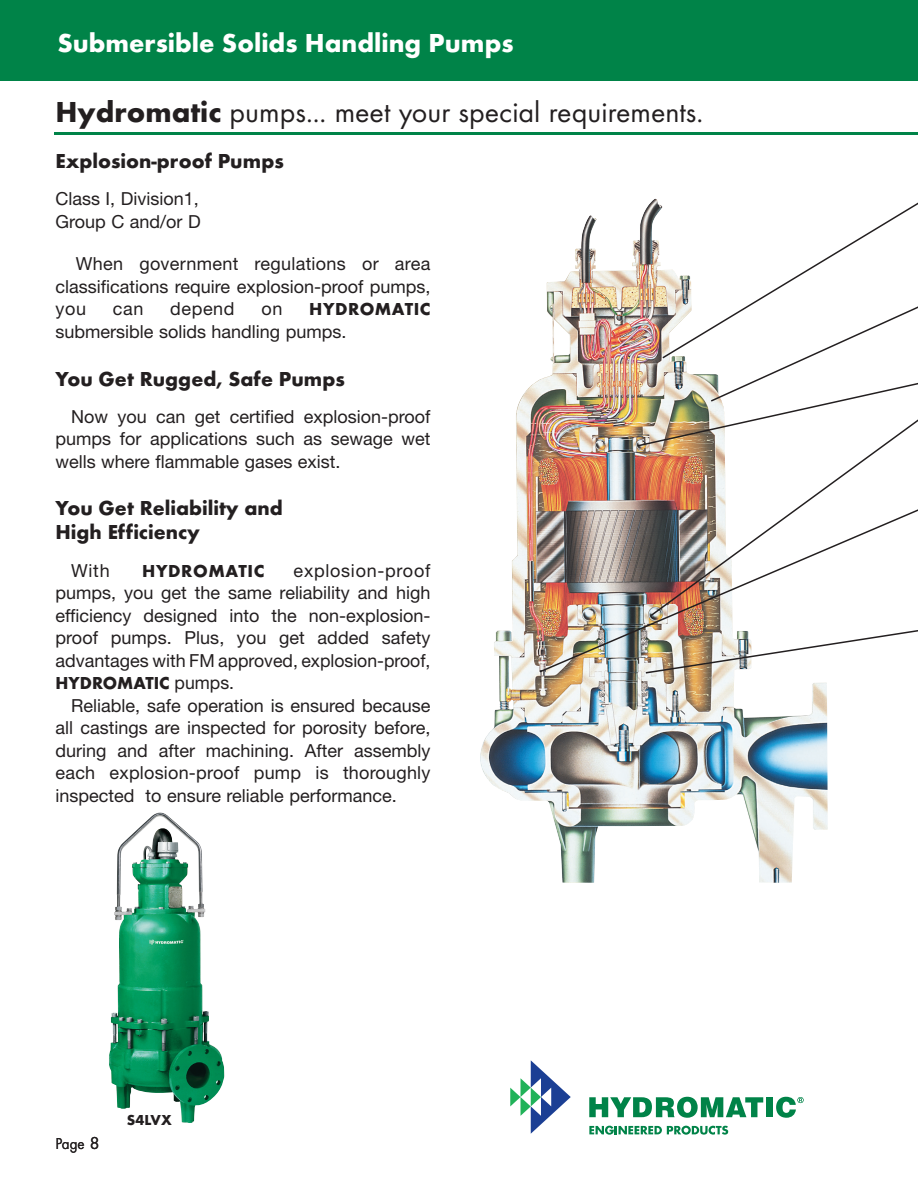
<style>
.page{position:relative;width:918px;height:1188px;background:#fff}
.page>*{position:absolute;margin:0;border:0;box-sizing:border-box;transform-origin:0 0}
.t1{font:30px "Futura T";color:#231f20}
.t2{font:700 27px "Futura T";color:#fff}
.t3{font:700 21px/24px "Futura T";color:#231f20}
.t4{font:18px/22.5px "Helvetica Neue";color:#231f20;text-align:justify}
.t5{font:700 18px "Futura T";letter-spacing:.03em;color:#231f20}
.t6{font:700 18px "Futura T";color:#231f20}
.t7{font:16.5px "Futura T";color:#231f20;scale:.9 1}
.t8{font:700 15px "Futura T";color:#231f20}
.s1{font-weight:700}
.s2{font-family:"Helvetica Neue";font-weight:400}
.s3{font-size:18px}
</style>
<div class="page">
<div style="left:0;top:0;width:918px;height:81px;background:#008348"></div>
<hr style="left:54px;top:132px;width:864px;height:3px;background:#008348">
<img style="left:509px;top:198px;width:319px;height:685px">
<img style="left:480px;top:199px;width:175px;height:594px">
<svg style="left:661px;top:198px;width:257px;height:75px"></svg>
<svg style="left:636px;top:273px;width:282px;height:175px"></svg>
<svg style="left:649px;top:366px;width:269px;height:111px"></svg>
<img style="left:538px;top:477px;width:380px;height:197px">
<img style="left:644px;top:618px;width:274px;height:57px">
<img style="left:109px;top:815px;width:115px;height:308px">
<svg style="left:589px;top:1097px;width:174px;height:21px"></svg>
<div style="left:766px;top:1097px;width:7px;height:20px;background:#008348"></div>
<svg style="left:776px;top:1097px;width:28px;height:21px"></svg>
<svg style="left:589px;top:1126px;width:139px;height:9px"></svg>
<svg style="left:510px;top:1060px;width:61px;height:74px"></svg>
<h2 class="t2" style="left:57px;top:27px;width:458px">Submersible Solids Handling Pumps</h2>
<h1 class="t1" style="left:56px;top:95px;width:649px"><span class="s1">Hydromatic</span> pumps... meet your special requirements.</h1>
<p class="t3" style="left:56px;top:149px;width:230px">Explosion-proof Pumps</p>
<p class="t4" style="left:55px;top:187px;width:147px">Class I, Division1,<br>Group C and/or D</p>
<p class="t4" style="left:56px;top:253px;width:376px;text-indent:20px">When government regulations or area classifications require explosion-proof pumps, you</p>
<p class="t4" style="left:113px;top:298px;width:32px">can</p>
<p class="t4" style="left:170px;top:298px;width:66px">depend</p>
<p class="t4" style="left:261px;top:298px;width:22px">on</p>
<p class="t5" style="left:309px;top:299px;width:123px">HYDROMATIC</p>
<p class="t4" style="left:56px;top:320px;width:292px">submersible solids handling pumps.</p>
<p class="t3" style="left:56px;top:366px;width:291px">You Get Rugged, Safe Pumps</p>
<p class="t4" style="left:55px;top:405px;width:377px;text-indent:16px">Now you can get certified explosion-proof pumps for applications such as sewage wet wells where flammable gases exist.</p>
<p class="t3" style="left:56px;top:496px;width:229px">You Get Reliability and<br>High Efficiency</p>
<p class="t4" style="left:71px;top:559px;width:40px">With</p>
<p class="t5" style="left:142px;top:560px;width:124px">HYDROMATIC</p>
<p class="t4" style="left:55px;top:559px;width:377px;text-indent:238px">explosion-proof pumps, you get the same reliability and high efficiency designed into the non-explosion&shy;proof pumps. Plus, you get added safety advantages with FM approved, explosion-proof,</p>
<p class="t6" style="left:55px;top:673px;width:180px">HYDROMATIC <span class="s2">pumps.</span></p>
<p class="t4" style="left:56px;top:694px;width:377px;text-indent:16px">Reliable, safe operation is ensured because all castings are inspected for porosity before, during and after machining. After assembly each explosion-proof pump is thoroughly inspected to ensure reliable performance.</p>
<p class="t7" style="left:56px;top:1134px;width:51px">Page <span class="s3">8</span></p>
<p class="t8" style="left:127px;top:1111px;width:46px">S4LVX</p>
</div>
